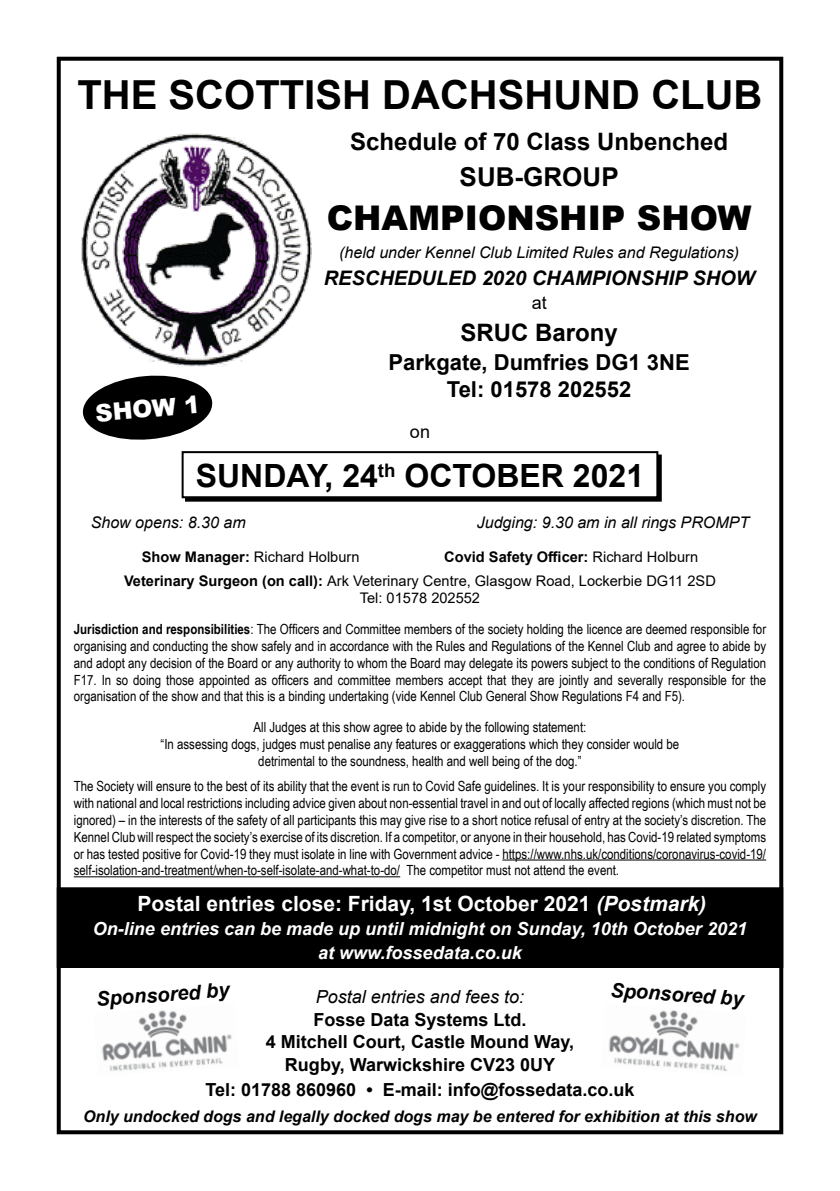
<style>
.page{position:relative;width:840px;height:1191px;background:#fff}
.page>*{position:absolute;margin:0;border:0;box-sizing:border-box;transform-origin:0 0}
.t1{font:700 40px "Arial";color:#000}
.t2{font:900 34px "Arial";color:#000}
.t3{font:700 32px "Arial";color:#000}
.t4{font:700 26px "Arial";color:#000}
.t5{font:700 24px "Arial";color:#000}
.t6{font:900 24px "Arial";color:#fff}
.t7{font:700 22px/26.4px "Arial";color:#000;text-align:center}
.t8{font:700 21px "Arial";color:#fff}
.t9{font:italic 700 20px "Arial";color:#000}
.t10{font:700 18px/22.8px "Arial";color:#000;text-align:center}
.t11{font:italic 700 18px/24px "Arial";color:#fff;text-align:center}
.t12{font:italic 18px "Arial";color:#000}
.t13{font:18px "Arial";color:#000}
.t14{font:italic 16px "Arial";color:#000}
.t15{font:italic 700 16px "Arial";color:#000}
.t16{font:14.6px/23.2px "Arial";color:#000}
.t17{font:14px/16.8px "Arial Narrow";color:#000;text-align:justify}
.s1{font-weight:700}
.s2{font-style:italic}
</style>
<div class="page">
<div style="left:185px;top:454px;width:476px;height:47px;border:2px solid #000"></div>
<div style="left:57px;top:57px;width:725px;height:1077px;border:4px solid #000"></div>
<div style="left:57px;top:887px;width:725px;height:80px;background:#000"></div>
<div style="left:57px;top:887px;width:725px;height:80px;border:1px solid #000"></div>
<img style="left:102px;top:1010px;width:130px;height:61px">
<img style="left:609px;top:1010px;width:131px;height:62px">
<div style="left:182px;top:452px;width:475px;height:45px;background:#fff"></div>
<div style="left:181px;top:451px;width:477px;height:47px;border:2px solid #000"></div>
<hr style="left:502px;top:859px;width:263px;height:1px;background:#000">
<hr style="left:74px;top:876px;width:326px;height:1px;background:#000">
<img style="left:81px;top:133px;width:231px;height:233px">
<svg style="left:82px;top:375px;width:130px;height:65px"></svg>
<h1 class="t1" style="left:77px;top:67px;width:686px">THE SCOTTISH DACHSHUND CLUB</h1>
<h3 class="t5" style="left:350px;top:125px;width:379px">Schedule of 70 Class Unbenched</h3>
<h3 class="t4" style="left:459px;top:159px;width:160px">SUB-GROUP</h3>
<h2 class="t2" style="left:326px;top:193px;width:426px">CHAMPIONSHIP SHOW</h2>
<p class="t14" style="left:339px;top:241px;width:401px">(held under Kennel Club Limited Rules and Regulations)</p>
<h3 class="t9" style="left:323px;top:264px;width:432px">RESCHEDULED 2020 CHAMPIONSHIP SHOW</h3>
<p class="t13" style="left:531px;top:290px;width:17px">at</p>
<h3 class="t5" style="left:460px;top:315px;width:159px">SRUC Barony</h3>
<h3 class="t7" style="left:388px;top:349px;width:302px">Parkgate, Dumfries DG1 3NE<br>Tel: 01578 202552</h3>
<p class="t13" style="left:410px;top:419px;width:22px">on</p>
<h3 class="t3" style="left:196px;top:453px;width:449px">SUNDAY, 24<sup>th</sup> OCTOBER 2021</h3>
<p class="t14" style="left:91px;top:512px;width:156px">Show opens: 8.30 am</p>
<p class="t14" style="left:476px;top:512px;width:274px">Judging: 9.30 am in all rings PROMPT</p>
<p class="t16" style="left:142px;top:545px;width:219px"><span class="s1">Show Manager:</span> Richard Holburn</p>
<h3 class="t6" style="left:94px;top:396px;width:106px;rotate:-5deg">SHOW 1</h3>
<p class="t16" style="left:124px;top:545px;width:593px;text-indent:320px"><span class="s1">Covid Safety Officer:</span> Richard Holburn<br><span class="s1">Veterinary Surgeon (on call):</span> Ark Veterinary Centre, Glasgow Road, Lockerbie DG11 2SD</p>
<p class="t16" style="left:359px;top:586px;width:122px">Tel: 01578 202552</p>
<p class="t17" style="left:74px;top:620px;width:693px"><span class="s1">Jurisdiction and responsibilities</span>: The Officers and Committee members of the society holding the licence are deemed responsible for organising and conducting the show safely and in accordance with the Rules and Regulations of the Kennel Club and agree to abide by and adopt any decision of the Board or any authority to whom the Board may delegate its powers subject to the conditions of Regulation F17. In so doing those appointed as officers and committee members accept that they are jointly and severally responsible for the organisation of the show and that this is a binding undertaking (vide Kennel Club General Show Regulations F4 and F5).</p>
<p class="t17" style="left:160px;top:718px;width:520px;text-align:center">All Judges at this show agree to abide by the following statement:<br>“In assessing dogs, judges must penalise any features or exaggerations which they consider would be detrimental to the soundness, health and well being of the dog.”</p>
<p class="t17" style="left:74px;top:777px;width:693px">The Society will ensure to the best of its ability that the event is run to Covid Safe guidelines. It is your responsibility to ensure you comply with national and local restrictions including advice given about non-essential travel in and out of locally affected regions (which must not be ignored) – in the interests of the safety of all participants this may give rise to a short notice refusal of entry at the society’s discretion. The Kennel Club will respect the society’s exercise of its discretion. If a competitor, or anyone in their household, has Covid-19 related symptoms or has tested positive for Covid-19 they must isolate in line with Government advice - https://www.nhs.uk/conditions/coronavirus-covid-19/ self-isolation-and-treatment/when-to-self-isolate-and-what-to-do/ The competitor must not attend the event.</p>
<h3 class="t8" style="left:137px;top:888px;width:569px">Postal entries close: Friday, 1st October 2021 <span class="s2">(Postmark)</span></h3>
<p class="t11" style="left:93px;top:917px;width:655px">On-line entries can be made up until midnight on Sunday, 10th October 2021 at www.fossedata.co.uk</p>
<p class="t12" style="left:315px;top:985px;width:210px">Postal entries and fees to:</p>
<p class="t10" style="left:266px;top:1008px;width:310px">Fosse Data Systems Ltd.<br>4 Mitchell Court, Castle Mound Way,<br>Rugby, Warwickshire CV23 0UY</p>
<p class="t10" style="left:205px;top:1078px;width:430px">Tel: 01788 860960 • E-mail: info@fossedata.co.uk</p>
<p class="t15" style="left:83px;top:1105px;width:675px">Only undocked dogs and legally docked dogs may be entered for exhibition at this show</p>
<h3 class="t9" style="left:95px;top:985px;width:135px;rotate:-4deg">Sponsored by</h3>
<h3 class="t9" style="left:611px;top:976px;width:135px;rotate:4deg">Sponsored by</h3>
</div>
